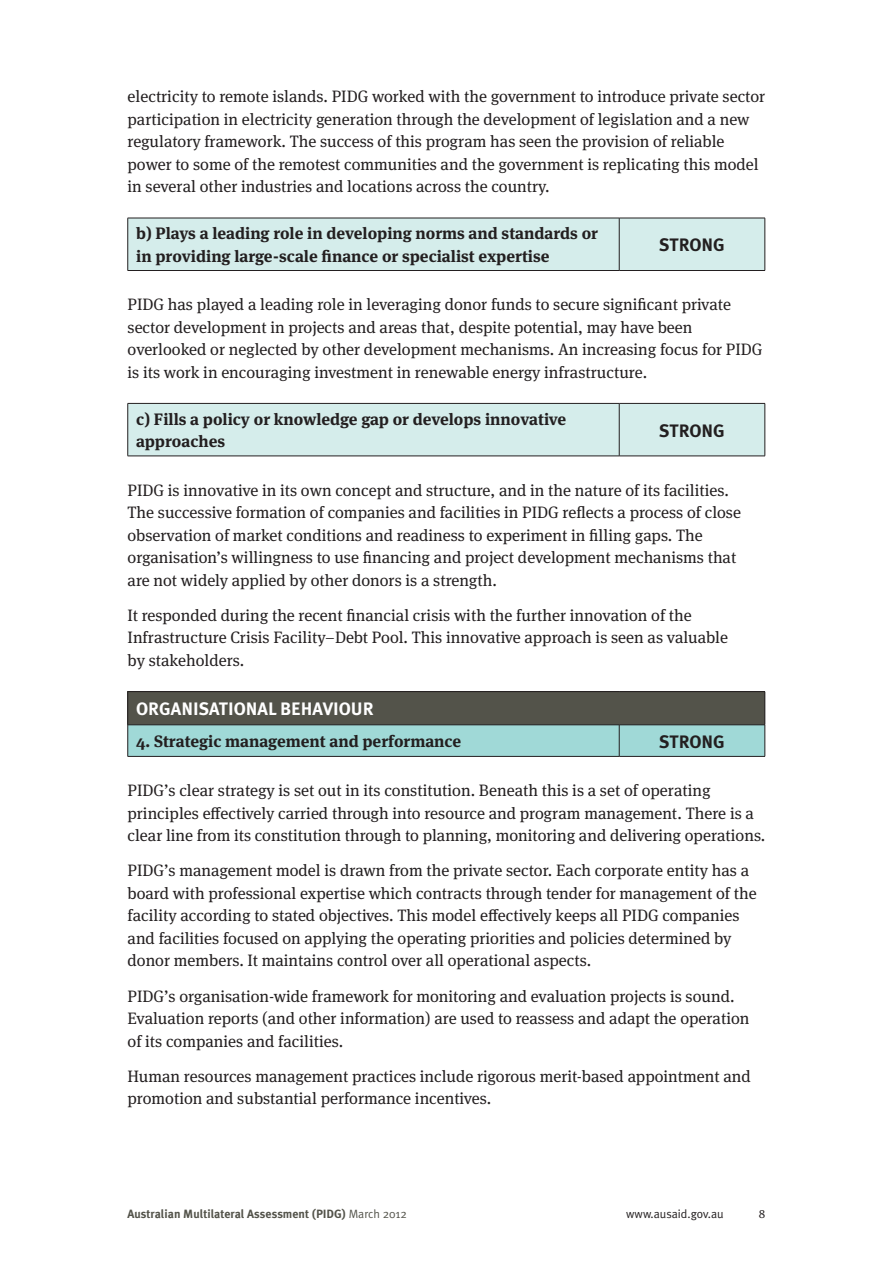
<style>
.page{position:relative;width:893px;height:1263px;background:#fff}
.page>*{position:absolute;margin:0;border:0;box-sizing:border-box;transform-origin:0 0}
._08a__TABLE_HEADING{font:700 18px "Meta Plus";color:#fff}
._08bbbb_RIGHT_COLUMN{font:700 18px "Meta Plus";color:#231f20}
._04__BODY_TEXT{font:16.5px/22.5px "Meta Serif OT";color:#231f20}
._04__BODY_TEXT-2{font:700 16.5px/22.5px "Meta Serif OT";color:#231f20}
.t1{font:700 12px "Meta Plus";color:#53534a}
.t2{font:12px "Meta Plus Normal";color:#231f20}
.t3{font:12px "Meta Serif OT";color:#231f20}
.s1{font-family:"Meta Plus Normal";font-weight:400}
</style>
<div class="page">
<div style="left:128px;top:219px;width:637px;height:51px;background:#d5edeb"></div>
<hr style="left:128px;top:218px;width:491px;height:1px;background:#231f20">
<hr style="left:619px;top:218px;width:146px;height:1px;background:#231f20">
<hr style="left:619px;top:218px;width:1px;height:52px;background:#231f20">
<hr style="left:128px;top:270px;width:491px;height:1px;background:#231f20">
<hr style="left:619px;top:270px;width:146px;height:1px;background:#231f20">
<hr style="left:127px;top:218px;width:1px;height:52px;background:#231f20">
<hr style="left:765px;top:218px;width:1px;height:52px;background:#231f20">
<div style="left:128px;top:404px;width:637px;height:52px;background:#d5edeb"></div>
<hr style="left:128px;top:403px;width:491px;height:1px;background:#231f20">
<hr style="left:619px;top:403px;width:146px;height:1px;background:#231f20">
<hr style="left:619px;top:404px;width:1px;height:52px;background:#231f20">
<hr style="left:128px;top:456px;width:491px;height:1px;background:#231f20">
<hr style="left:619px;top:456px;width:146px;height:1px;background:#231f20">
<hr style="left:127px;top:404px;width:1px;height:52px;background:#231f20">
<hr style="left:765px;top:404px;width:1px;height:52px;background:#231f20">
<div style="left:128px;top:692px;width:637px;height:33px;background:#53534a"></div>
<svg style="left:128px;top:725px;width:637px;height:31px;background:#9ed6d4"></svg>
<hr style="left:128px;top:691px;width:491px;height:1px;background:#231f20">
<hr style="left:619px;top:691px;width:146px;height:1px;background:#231f20">
<hr style="left:619px;top:725px;width:1px;height:31px;background:#231f20">
<hr style="left:128px;top:756px;width:491px;height:1px;background:#231f20">
<hr style="left:619px;top:756px;width:146px;height:1px;background:#231f20">
<hr style="left:127px;top:692px;width:1px;height:33px;background:#231f20">
<hr style="left:765px;top:692px;width:1px;height:33px;background:#231f20">
<hr style="left:128px;top:724px;width:491px;height:1px;background:#231f20">
<hr style="left:127px;top:725px;width:1px;height:31px;background:#231f20">
<hr style="left:619px;top:724px;width:146px;height:1px;background:#231f20">
<hr style="left:765px;top:725px;width:1px;height:31px;background:#231f20">
<p class="_04__BODY_TEXT" style="left:128px;top:86px;width:639px">electricity to remote islands. PIDG worked with the government to introduce private sector participation in electricity generation through the development of legislation and a new regulatory framework. The success of this program has seen the provision of reliable power to some of the remotest communities and the government is replicating this model in several other industries and locations across the country.</p>
<p class="_04__BODY_TEXT-2" style="left:136px;top:223px;width:463px">b) Plays a leading role in developing norms and standards or in providing large-scale finance or specialist expertise</p>
<p class="_08bbbb_RIGHT_COLUMN" style="left:659px;top:235px;width:67px">STRONG</p>
<p class="_04__BODY_TEXT" style="left:128px;top:294px;width:636px">PIDG has played a leading role in leveraging donor funds to secure significant private sector development in projects and areas that, despite potential, may have been overlooked or neglected by other development mechanisms. An increasing focus for PIDG is its work in encouraging investment in renewable energy infrastructure.</p>
<p class="_04__BODY_TEXT-2" style="left:136px;top:408px;width:431px">c) Fills a policy or knowledge gap or develops innovative approaches</p>
<p class="_08bbbb_RIGHT_COLUMN" style="left:659px;top:420px;width:67px">STRONG</p>
<p class="_04__BODY_TEXT" style="left:128px;top:479px;width:615px">PIDG is innovative in its own concept and structure, and in the nature of its facilities.<br>The successive formation of companies and facilities in PIDG reflects a process of close observation of market conditions and readiness to experiment in filling gaps. The organisation’s willingness to use financing and project development mechanisms that are not widely applied by other donors is a strength.</p>
<p class="_04__BODY_TEXT" style="left:128px;top:604px;width:602px">It responded during the recent financial crisis with the further innovation of the<br>Infrastructure Crisis Facility–Debt Pool. This innovative approach is seen as valuable by stakeholders.</p>
<p class="_08a__TABLE_HEADING" style="left:136px;top:698px;width:239px">ORGANISATIONAL BEHAVIOUR</p>
<p class="_04__BODY_TEXT-2" style="left:136px;top:730px;width:327px">4. Strategic management and performance</p>
<p class="_08bbbb_RIGHT_COLUMN" style="left:659px;top:731px;width:67px">STRONG</p>
<p class="_04__BODY_TEXT" style="left:128px;top:779px;width:639px">PIDG’s clear strategy is set out in its constitution. Beneath this is a set of operating principles effectively carried through into resource and program management. There is a clear line from its constitution through to planning, monitoring and delivering operations.</p>
<p class="_04__BODY_TEXT" style="left:128px;top:860px;width:631px">PIDG’s management model is drawn from the private sector. Each corporate entity has a board with professional expertise which contracts through tender for management of the facility according to stated objectives. This model effectively keeps all PIDG companies and facilities focused on applying the operating priorities and policies determined by donor members. It maintains control over all operational aspects.</p>
<p class="_04__BODY_TEXT" style="left:128px;top:985px;width:623px">PIDG’s organisation-wide framework for monitoring and evaluation projects is sound.<br>Evaluation reports (and other information) are used to reassess and adapt the operation of its companies and facilities.</p>
<p class="_04__BODY_TEXT" style="left:128px;top:1065px;width:625px">Human resources management practices include rigorous merit-based appointment and promotion and substantial performance incentives.</p>
<p class="t1" style="left:128px;top:1207px;width:281px">Australian Multilateral Assessment (PIDG) <span class="s1">March 2012</span></p>
<p class="t2" style="left:626px;top:1207px;width:99px">www.ausaid.gov.au</p>
<p class="t3" style="left:759px;top:1207px;width:8px">8</p>
</div>
